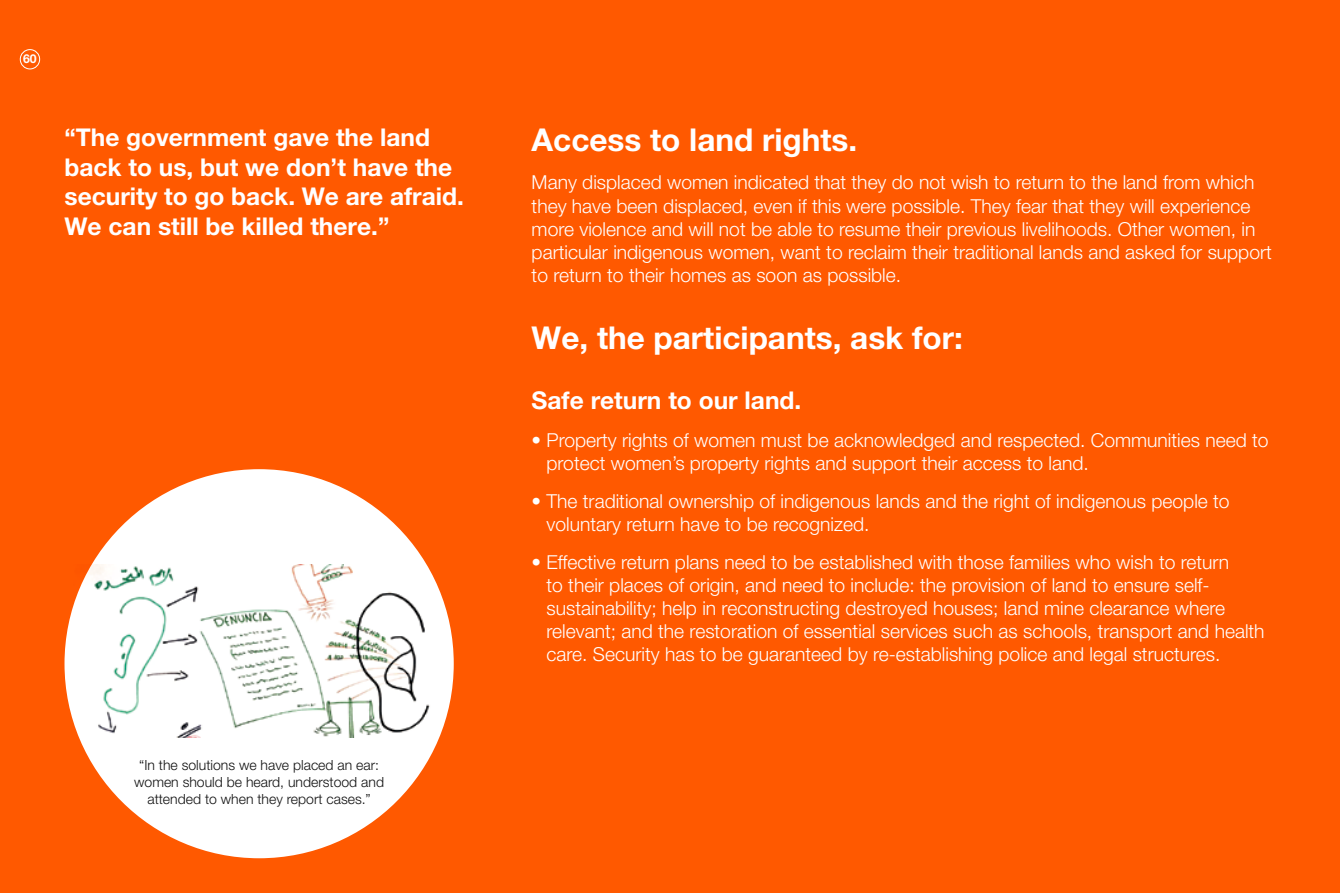
<style>
.page{position:relative;width:1340px;height:893px;background:#fff}
.page>*{position:absolute;margin:0;border:0;box-sizing:border-box;transform-origin:0 0}
.t1{font:700 31.5px "Helvetica Neue LT Pro";color:#fff}
.t2{font:700 24.5px/29.4px "Helvetica Neue LT Pro";color:#fff}
.t3{font:300 19.25px/23.1px "Helvetica Neue LT Pro";color:#fff}
.t4{font:300 14px/16.8px "Helvetica Neue LT Pro";color:#121212;text-align:center}
.t5{font:700 12.25px "Helvetica Neue LT Pro";color:#fff}
</style>
<div class="page">
<div style="left:0;top:0;width:1339px;height:893px;background:#ff5900"></div>
<div style="left:64px;top:469px;width:390px;height:389px;background:#fff;border-radius:50%"></div>
<img style="left:74px;top:565px;width:360px;height:172px">
<div style="left:20px;top:49px;width:20px;height:20px;border:1px solid #fff;border-radius:50%"></div>
<p class="t5" style="left:23px;top:51px;width:15px">60</p>
<p class="t2" style="left:64px;top:122px;width:401px">“The government gave the land back to us, but we don’t have the security to go back. We are afraid.<br>We can still be killed there.”</p>
<p class="t4" style="left:134px;top:757px;width:251px">“In the solutions we have placed an ear: women should be heard, understood and attended to when they report cases.”</p>
<h1 class="t1" style="left:531px;top:121px;width:327px">Access to land rights.</h1>
<p class="t3" style="left:531px;top:171px;width:741px">Many displaced women indicated that they do not wish to return to the land from which they have been displaced, even if this were possible. They fear that they will experience more violence and will not be able to resume their previous livelihoods. Other women, in particular indigenous women, want to reclaim their traditional lands and asked for support to return to their homes as soon as possible.</p>
<h1 class="t1" style="left:531px;top:319px;width:433px">We, the participants, ask for:</h1>
<p class="t2" style="left:531px;top:385px;width:271px">Safe return to our land.</p>
<p class="t3" style="left:546px;top:428px;width:723px;text-indent:-15px">• Property rights of women must be acknowledged and respected. Communities need to protect women’s property rights and support their access to land.</p>
<p class="t3" style="left:546px;top:489px;width:684px;text-indent:-15px">• The traditional ownership of indigenous lands and the right of indigenous people to voluntary return have to be recognized.</p>
<p class="t3" style="left:546px;top:550px;width:719px;text-indent:-15px">• Effective return plans need to be established with those families who wish to return<br>to their places of origin, and need to include: the provision of land to ensure self&shy;sustainability; help in reconstructing destroyed houses; land mine clearance where relevant; and the restoration of essential services such as schools, transport and health care. Security has to be guaranteed by re-establishing police and legal structures.</p>
</div>
